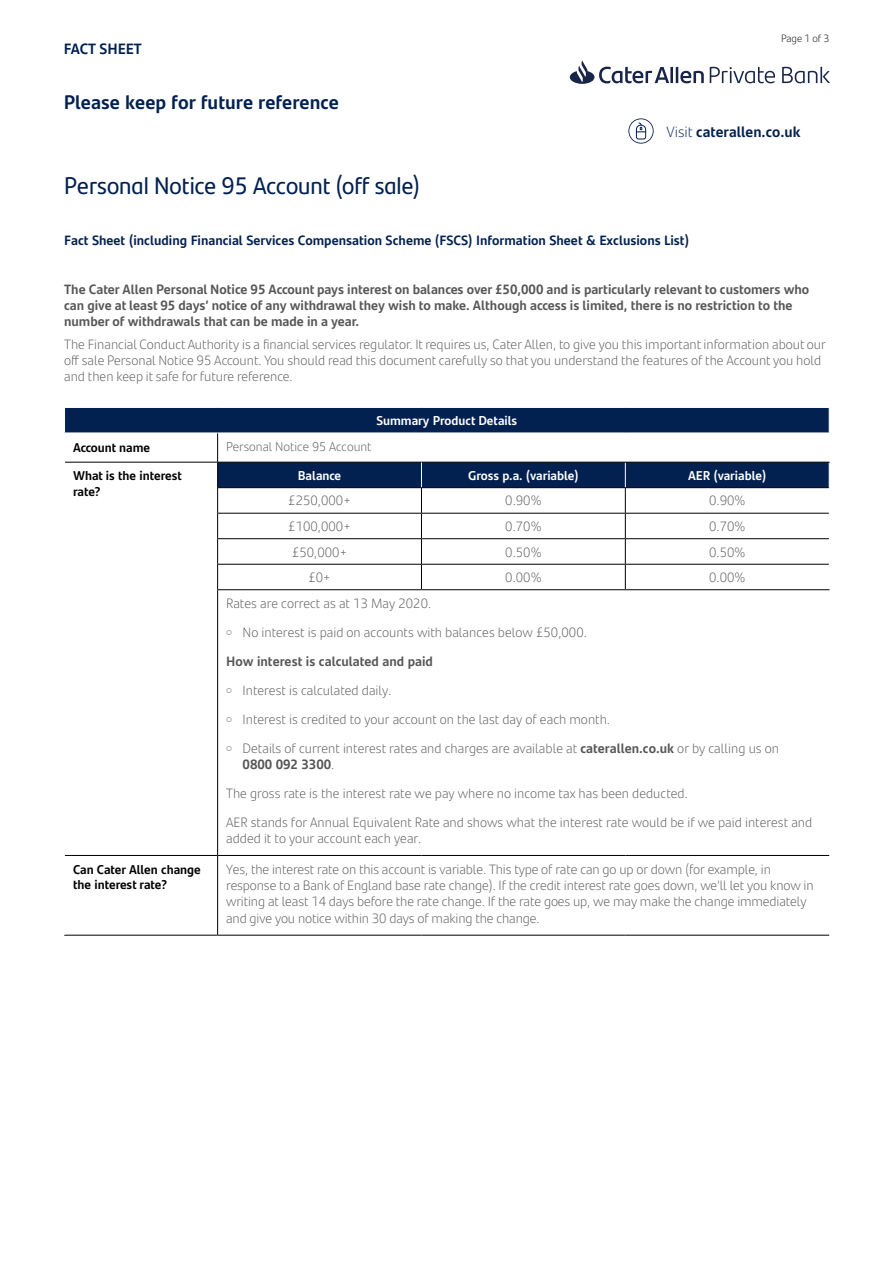
<style>
.page{position:relative;width:893px;height:1263px;background:#fff}
.page>*{position:absolute;margin:0;border:0;box-sizing:border-box;transform-origin:0 0}
.t1{font:24px "Santander Headline";color:#022151}
.t2{font:700 19.5px "Santander Text";color:#022151}
.t3{font:700 15px "Santander Text";color:#022151}
.t4{font:300 13.5px/16.2px "Santander Text";color:#565655}
.t5{font:700 13.5px/16.2px "Santander Text";color:#565655}
.t6{font:700 13.5px "Santander Text";color:#022151}
.t7{font:700 12.75px/15.3px "Santander Text";color:#000}
.t8{font:700 12.75px "Santander Text";color:#fff}
.t9{font:300 12.75px "Santander Text";color:#565655}
.t10{font:300 10.5px "Santander Text";letter-spacing:-.01em;color:#000}
.s1{font-weight:300}
.s2{font-weight:700}
</style>
<div class="page">
<svg style="left:570px;top:60px;width:260px;height:24px"></svg>
<svg style="left:628px;top:118px;width:26px;height:26px"></svg>
<svg style="left:65px;top:408px;width:764px;height:79px;fill:#022151"></svg>
<svg style="left:829px;top:408px;width:1px;height:25px"></svg>
<hr style="left:64px;top:433px;width:154px;height:1px;background:#fff">
<hr style="left:218px;top:433px;width:203px;height:1px;background:#fff">
<hr style="left:421px;top:433px;width:204px;height:1px;background:#fff">
<hr style="left:625px;top:433px;width:205px;height:1px;background:#fff">
<hr style="left:421px;top:462px;width:204px;height:1px;background:#000">
<hr style="left:625px;top:462px;width:205px;height:1px;background:#000">
<hr style="left:218px;top:462px;width:203px;height:1px;background:#000">
<svg style="left:829px;top:462px;width:1px;height:26px"></svg>
<hr style="left:217px;top:487px;width:204px;height:1px;background:#000">
<hr style="left:421px;top:487px;width:204px;height:1px;background:#000">
<hr style="left:625px;top:487px;width:204px;height:1px;background:#000">
<hr style="left:217px;top:513px;width:204px;height:1px;background:#000">
<hr style="left:421px;top:513px;width:204px;height:1px;background:#000">
<hr style="left:625px;top:513px;width:204px;height:1px;background:#000">
<hr style="left:217px;top:538px;width:204px;height:1px;background:#000">
<hr style="left:421px;top:538px;width:204px;height:1px;background:#000">
<hr style="left:625px;top:538px;width:204px;height:1px;background:#000">
<hr style="left:217px;top:564px;width:204px;height:1px;background:#000">
<hr style="left:421px;top:564px;width:204px;height:1px;background:#000">
<hr style="left:625px;top:564px;width:204px;height:1px;background:#000">
<hr style="left:217px;top:589px;width:204px;height:1px;background:#000">
<hr style="left:421px;top:589px;width:204px;height:1px;background:#000">
<hr style="left:625px;top:589px;width:205px;height:1px;background:#000">
<hr style="left:218px;top:855px;width:203px;height:1px;background:#000">
<hr style="left:421px;top:855px;width:204px;height:1px;background:#000">
<hr style="left:625px;top:855px;width:204px;height:1px;background:#000">
<hr style="left:218px;top:935px;width:203px;height:1px;background:#000">
<hr style="left:421px;top:935px;width:204px;height:1px;background:#000">
<hr style="left:625px;top:935px;width:204px;height:1px;background:#000">
<hr style="left:65px;top:462px;width:153px;height:1px;background:#000">
<svg style="left:217px;top:433px;width:1px;height:156px"></svg>
<hr style="left:217px;top:590px;width:1px;height:265px;background:#000">
<hr style="left:65px;top:855px;width:153px;height:1px;background:#000">
<hr style="left:217px;top:856px;width:1px;height:79px;background:#000">
<hr style="left:64px;top:935px;width:154px;height:1px;background:#000">
<svg style="left:421px;top:462px;width:1px;height:127px"></svg>
<svg style="left:625px;top:462px;width:1px;height:127px"></svg>
<p class="t3" style="left:64px;top:37px;width:80px">FACT SHEET</p>
<h2 class="t2" style="left:64px;top:87px;width:277px">Please keep for future reference</h2>
<p class="t10" style="left:781px;top:30px;width:50px">Page 1 of 3</p>
<p class="t3" style="left:666px;top:120px;width:135px"><span class="s1">Visit</span> caterallen.co.uk</p>
<h1 class="t1" style="left:64px;top:168px;width:357px">Personal Notice 95 Account (off sale)</h1>
<p class="t6" style="left:64px;top:229px;width:627px">Fact Sheet (including Financial Services Compensation Scheme (FSCS) Information Sheet &amp; Exclusions List)</p>
<p class="t5" style="left:64px;top:280px;width:747px">The Cater Allen Personal Notice 95 Account pays interest on balances over £50,000 and is particularly relevant to customers who can give at least 95 days’ notice of any withdrawal they wish to make. Although access is limited, there is no restriction to the number of withdrawals that can be made in a year.</p>
<p class="t4" style="left:64px;top:335px;width:763px">The Financial Conduct Authority is a financial services regulator. It requires us, Cater Allen, to give you this important information about our off sale Personal Notice 95 Account. You should read this document carefully so that you understand the features of the Account you hold and then keep it safe for future reference.</p>
<p class="t8" style="left:376px;top:410px;width:142px">Summary Product Details</p>
<p class="t7" style="left:73px;top:439px;width:79px">Account name</p>
<p class="t9" style="left:226px;top:437px;width:147px">Personal Notice 95 Account</p>
<p class="t7" style="left:73px;top:467px;width:110px">What is the interest rate?</p>
<p class="t8" style="left:298px;top:465px;width:45px">Balance</p>
<p class="t8" style="left:468px;top:465px;width:112px">Gross p.a. (variable)</p>
<p class="t8" style="left:688px;top:465px;width:80px">AER (variable)</p>
<p class="t4" style="left:288px;top:492px;width:64px">£250,000+</p>
<p class="t4" style="left:505px;top:492px;width:38px">0.90%</p>
<p class="t4" style="left:709px;top:492px;width:38px">0.90%</p>
<p class="t4" style="left:288px;top:518px;width:64px">£100,000+</p>
<p class="t4" style="left:505px;top:518px;width:38px">0.70%</p>
<p class="t4" style="left:709px;top:518px;width:38px">0.70%</p>
<p class="t4" style="left:292px;top:543px;width:57px">£50,000+</p>
<p class="t4" style="left:505px;top:543px;width:38px">0.50%</p>
<p class="t4" style="left:709px;top:543px;width:38px">0.50%</p>
<p class="t4" style="left:308px;top:569px;width:24px">£0+</p>
<p class="t4" style="left:505px;top:569px;width:38px">0.00%</p>
<p class="t4" style="left:709px;top:569px;width:38px">0.00%</p>
<p class="t4" style="left:226px;top:595px;width:207px">Rates are correct as at 13 May 2020.</p>
<p class="t4" style="left:226px;top:617px;width:362px;line-height:29px"><sup>○</sup> No interest is paid on accounts with balances below £50,000.<br><span class="s2">How interest is calculated and paid</span></p>
<p class="t4" style="left:226px;top:682px;width:167px"><sup>○</sup> Interest is calculated daily.</p>
<p class="t4" style="left:226px;top:711px;width:385px"><sup>○</sup> Interest is credited to your account on the last day of each month.</p>
<p class="t4" style="left:243px;top:740px;width:538px;text-indent:-17px"><sup>○</sup> Details of current interest rates and charges are available at <span class="s2">caterallen.co.uk</span> or by calling us on<br><span class="s2">0800 092 3300</span>.</p>
<p class="t4" style="left:226px;top:778px;width:588px;line-height:29px">The gross rate is the interest rate we pay where no income tax has been deducted.<br>AER stands for Annual Equivalent Rate and shows what the interest rate would be if we paid interest and</p>
<p class="t4" style="left:226px;top:830px;width:197px">added it to your account each year.</p>
<p class="t7" style="left:73px;top:861px;width:129px">Can Cater Allen change the interest rate?</p>
<p class="t4" style="left:226px;top:861px;width:589px">Yes, the interest rate on this account is variable. This type of rate can go up or down (for example, in response to a Bank of England base rate change). If the credit interest rate goes down, we’ll let you know in writing at least 14 days before the rate change. If the rate goes up, we may make the change immediately and give you notice within 30 days of making the change.</p>
</div>
